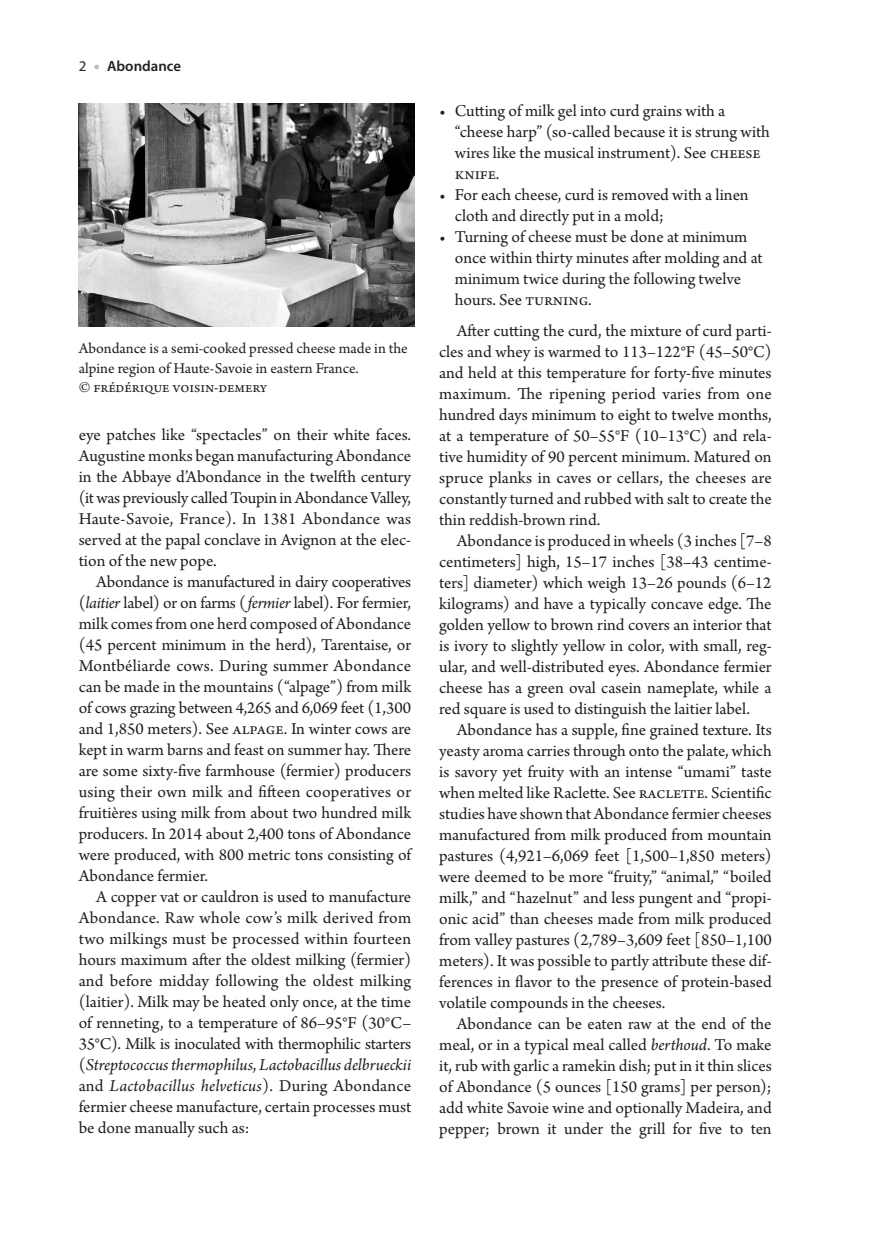
<style>
.page{position:relative;width:882px;height:1260px;background:#fff}
.page>*{position:absolute;margin:0;border:0;box-sizing:border-box;transform-origin:0 0}
.t1{font:17.5px/21px "Arno Pro";color:#231f20}
.t2{font:italic 17.5px "Arno Pro";color:#231f20}
.t3{font:15.75px/19.2px "Arno Pro";color:#231f20}
.t4{font:600 14.88px "Myriad Pro";color:#231f20}
.s1{font-weight:400}
.s2{font-size:19.25px;color:#bcbdc0}
.s3{font-style:italic}
.s4{font-style:normal}
</style>
<div class="page">
<img style="left:79px;top:104px;width:336px;height:223px">
<p class="t4" style="left:79px;top:56px;width:104px"><span class="s1">2</span> <span class="s2">•</span> Abondance</p>
<p class="t3" style="left:79px;top:340px;width:331px">Abondance is a semi-cooked pressed cheese made in the alpine region of Haute-Savoie in eastern France.<br>© frédérique voisin-demery</p>
<p class="t1" style="left:79px;top:426px;width:334px">eye patches like “spectacles” on their white faces.</p>
<p class="t1" style="left:79px;top:447px;width:334px">Augustine monks began manufacturing Abondance</p>
<p class="t1" style="left:79px;top:468px;width:335px">in the Abbaye d’Abondance in the twelfth century</p>
<p class="t1" style="left:79px;top:489px;width:334px">(it was previously called Toupin in Abondance Valley,</p>
<p class="t1" style="left:79px;top:510px;width:334px">Haute-Savoie, France). In 1381 Abondance was</p>
<p class="t1" style="left:79px;top:531px;width:334px">served at the papal conclave in Avignon at the elec-</p>
<p class="t1" style="left:79px;top:552px;width:139px">tion of the new pope.</p>
<p class="t1" style="left:96px;top:573px;width:317px">Abondance is manufactured in dairy cooperatives</p>
<p class="t1" style="left:79px;top:594px;width:334px">(<span class="s3">laitier</span> label) or on farms (<span class="s3">fermier</span> label). For fermier,</p>
<p class="t1" style="left:79px;top:615px;width:334px">milk comes from one herd composed of Abondance</p>
<p class="t1" style="left:79px;top:636px;width:334px">(45 percent minimum in the herd), Tarentaise, or</p>
<p class="t1" style="left:79px;top:657px;width:334px">Montbéliarde cows. During summer Abondance</p>
<p class="t1" style="left:79px;top:678px;width:334px">can be made in the mountains (“alpage”) from milk</p>
<p class="t1" style="left:79px;top:699px;width:334px">of cows grazing between 4,265 and 6,069 feet (1,300</p>
<p class="t1" style="left:79px;top:720px;width:334px">and 1,850 meters). See alpage. In winter cows are</p>
<p class="t1" style="left:79px;top:741px;width:334px">kept in warm barns and feast on summer hay. There</p>
<p class="t1" style="left:79px;top:762px;width:334px">are some sixty-five farmhouse (fermier) producers</p>
<p class="t1" style="left:79px;top:783px;width:334px">using their own milk and fifteen cooperatives or</p>
<p class="t1" style="left:79px;top:804px;width:334px">fruitières using milk from about two hundred milk</p>
<p class="t1" style="left:79px;top:825px;width:334px">producers. In 2014 about 2,400 tons of Abondance</p>
<p class="t1" style="left:79px;top:846px;width:336px">were produced, with 800 metric tons consisting of</p>
<p class="t1" style="left:79px;top:867px;width:131px">Abondance fermier.</p>
<p class="t1" style="left:96px;top:888px;width:316px">A copper vat or cauldron is used to manufacture</p>
<p class="t1" style="left:79px;top:909px;width:334px">Abondance. Raw whole cow’s milk derived from</p>
<p class="t1" style="left:79px;top:930px;width:334px">two milkings must be processed within fourteen</p>
<p class="t1" style="left:79px;top:951px;width:334px">hours maximum after the oldest milking (fermier)</p>
<p class="t1" style="left:79px;top:972px;width:334px">and before midday following the oldest milking</p>
<p class="t1" style="left:79px;top:993px;width:334px">(laitier). Milk may be heated only once, at the time</p>
<p class="t1" style="left:79px;top:1014px;width:334px">of renneting, to a temperature of 86–95°F (30°C–</p>
<p class="t1" style="left:79px;top:1035px;width:334px">35°C). Milk is inoculated with thermophilic starters</p>
<p class="t2" style="left:79px;top:1055px;width:334px"><span class="s4">(</span>Streptococcus thermophilus<span class="s4">,</span> Lactobacillus delbrueckii</p>
<p class="t2" style="left:79px;top:1076px;width:334px"><span class="s4">and</span> Lactobacillus helveticus<span class="s4">). During Abondance</span></p>
<p class="t1" style="left:79px;top:1098px;width:334px">fermier cheese manufacture, certain processes must</p>
<p class="t1" style="left:79px;top:1119px;width:172px">be done manually such as:</p>
<p class="t1" style="left:455px;top:101px;width:317px;text-indent:-16px">• Cutting of milk gel into curd grains with a “cheese harp” (so-called because it is strung with wires like the musical instrument). See cheese knife.</p>
<p class="t1" style="left:455px;top:185px;width:295px;text-indent:-16px">• For each cheese, curd is removed with a linen cloth and directly put in a mold;</p>
<p class="t1" style="left:455px;top:227px;width:309px;text-indent:-16px">• Turning of cheese must be done at minimum once within thirty minutes after molding and at minimum twice during the following twelve hours. See turning.</p>
<p class="t1" style="left:457px;top:321px;width:316px">After cutting the curd, the mixture of curd parti-</p>
<p class="t1" style="left:439px;top:342px;width:334px">cles and whey is warmed to 113–122°F (45–50°C)</p>
<p class="t1" style="left:439px;top:363px;width:334px">and held at this temperature for forty-five minutes</p>
<p class="t1" style="left:439px;top:384px;width:334px">maximum. The ripening period varies from one</p>
<p class="t1" style="left:439px;top:405px;width:334px">hundred days minimum to eight to twelve months,</p>
<p class="t1" style="left:439px;top:426px;width:334px">at a temperature of 50–55°F (10–13°C) and rela-</p>
<p class="t1" style="left:439px;top:447px;width:334px">tive humidity of 90 percent minimum. Matured on</p>
<p class="t1" style="left:439px;top:468px;width:334px">spruce planks in caves or cellars, the cheeses are</p>
<p class="t1" style="left:439px;top:489px;width:334px">constantly turned and rubbed with salt to create the</p>
<p class="t1" style="left:439px;top:510px;width:163px">thin reddish-brown rind.</p>
<p class="t1" style="left:457px;top:531px;width:317px">Abondance is produced in wheels (3 inches [7–8</p>
<p class="t1" style="left:439px;top:552px;width:334px">centimeters] high, 15–17 inches [38–43 centime-</p>
<p class="t1" style="left:439px;top:573px;width:334px">ters] diameter) which weigh 13–26 pounds (6–12</p>
<p class="t1" style="left:439px;top:594px;width:334px">kilograms) and have a typically concave edge. The</p>
<p class="t1" style="left:439px;top:615px;width:334px">golden yellow to brown rind covers an interior that</p>
<p class="t1" style="left:439px;top:636px;width:334px">is ivory to slightly yellow in color, with small, reg-</p>
<p class="t1" style="left:439px;top:657px;width:334px">ular, and well-distributed eyes. Abondance fermier</p>
<p class="t1" style="left:439px;top:678px;width:334px">cheese has a green oval casein nameplate, while a</p>
<p class="t1" style="left:439px;top:699px;width:312px">red square is used to distinguish the laitier label.</p>
<p class="t1" style="left:457px;top:720px;width:317px">Abondance has a supple, fine grained texture. Its</p>
<p class="t1" style="left:439px;top:741px;width:334px">yeasty aroma carries through onto the palate, which</p>
<p class="t1" style="left:439px;top:762px;width:334px">is savory yet fruity with an intense “umami” taste</p>
<p class="t1" style="left:439px;top:783px;width:334px">when melted like Raclette. See raclette. Scientific</p>
<p class="t1" style="left:439px;top:804px;width:334px">studies have shown that Abondance fermier cheeses</p>
<p class="t1" style="left:439px;top:825px;width:334px">manufactured from milk produced from mountain</p>
<p class="t1" style="left:439px;top:846px;width:334px">pastures (4,921–6,069 feet [1,500–1,850 meters)</p>
<p class="t1" style="left:439px;top:867px;width:334px">were deemed to be more “fruity,” “animal,” “boiled</p>
<p class="t1" style="left:439px;top:888px;width:334px">milk,” and “hazelnut” and less pungent and “propi-</p>
<p class="t1" style="left:439px;top:909px;width:334px">onic acid” than cheeses made from milk produced</p>
<p class="t1" style="left:439px;top:930px;width:334px">from valley pastures (2,789–3,609 feet [850–1,100</p>
<p class="t1" style="left:439px;top:951px;width:334px">meters). It was possible to partly attribute these dif-</p>
<p class="t1" style="left:439px;top:972px;width:334px">ferences in flavor to the presence of protein-based</p>
<p class="t1" style="left:439px;top:993px;width:228px">volatile compounds in the cheeses.</p>
<p class="t1" style="left:457px;top:1014px;width:316px">Abondance can be eaten raw at the end of the</p>
<p class="t1" style="left:439px;top:1035px;width:334px">meal, or in a typical meal called <span class="s3">berthoud</span>. To make</p>
<p class="t1" style="left:439px;top:1056px;width:334px">it, rub with garlic a ramekin dish; put in it thin slices</p>
<p class="t1" style="left:439px;top:1077px;width:334px">of Abondance (5 ounces [150 grams] per person);</p>
<p class="t1" style="left:439px;top:1098px;width:334px">add white Savoie wine and optionally Madeira, and</p>
<p class="t1" style="left:439px;top:1119px;width:334px">pepper; brown it under the grill for five to ten</p>
</div>
